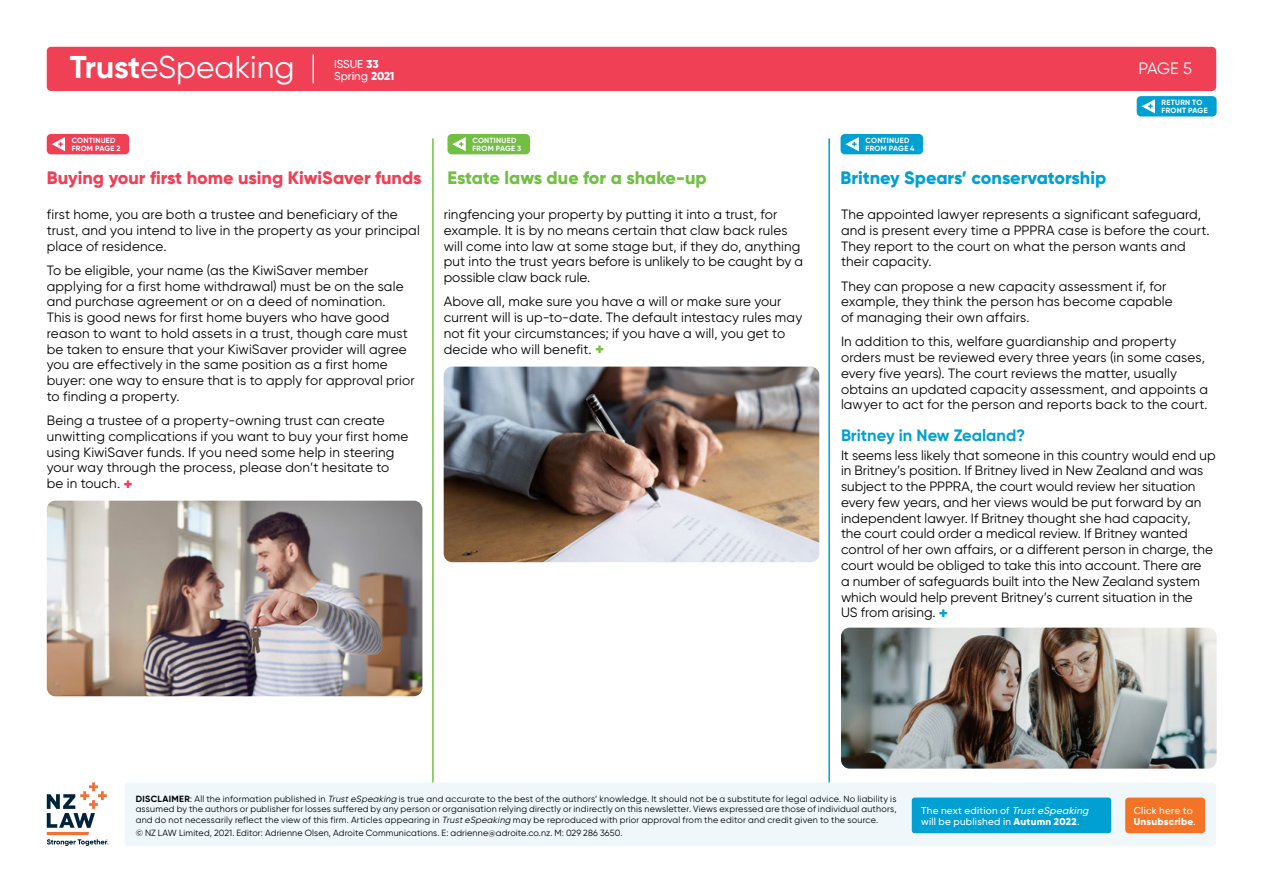
<style>
.page{position:relative;width:1263px;height:893px;background:#fff}
.page>*{position:absolute;margin:0;border:0;box-sizing:border-box;transform-origin:0 0}
.t1{font:31.5px "Gilroy";color:#fff}
.t2{font:800 18px "Gilroy";color:#ef4056}
.t3{font:800 18px "Gilroy";color:#00a0d2}
.t4{font:800 18px "Gilroy";color:#72bf44}
.t5{font:700 16.5px "Gilroy";color:#00a0d2}
.t6{font:16.5px "Gilroy";color:#fff}
.t7{font:13.5px/15.8px "Gilroy";letter-spacing:.01em;color:#000}
.t8{font:500 11.4px/12.5px "Gilroy";color:#fff}
.t9{font:500 10.05px/10.9px "Gilroy";letter-spacing:.025em;color:#fff}
.t10{font:9px/10.5px "Gilroy";letter-spacing:.015em;color:#000;text-align:justify}
.t11{font:700 7.5px/7.5px "Gilroy";letter-spacing:.035em;color:#fff}
.s1{font-weight:700}
.s2{font-weight:800}
.s3{font-weight:800;font-size:16.5px;color:#ef4056}
.s4{font-weight:800;font-size:16.5px;color:#72bf44}
.s5{font-weight:800;font-size:16.5px;color:#00a0d2}
.s6{font-style:italic}
</style>
<div class="page">
<div style="left:47px;top:47px;width:1169px;height:44px;background:#ef4056;border-radius:4px"></div>
<hr style="left:432px;top:138px;width:2px;height:674px;background:#72bf44">
<hr style="left:828px;top:138px;width:2px;height:674px;background:#00a0d2">
<div style="left:125px;top:782px;width:1091px;height:64px;background:#eff7fb;border-radius:4px"></div>
<div style="left:912px;top:797px;width:199px;height:36px;background:#00a0d2;border-radius:3px"></div>
<svg style="left:47px;top:782px;width:61px;height:64px"></svg>
<svg style="left:313px;top:55px;width:1px;height:28px"></svg>
<div style="left:1137px;top:96px;width:79px;height:21px;background:#00a0d2;border-radius:4px"></div>
<svg style="left:1141px;top:99px;width:14px;height:14px"></svg>
<div style="left:47px;top:134px;width:82px;height:20px;background:#ef4056;border-radius:4px"></div>
<svg style="left:52px;top:137px;width:13px;height:14px"></svg>
<div style="left:447px;top:134px;width:83px;height:20px;background:#72bf44;border-radius:4px"></div>
<svg style="left:452px;top:137px;width:14px;height:14px"></svg>
<div style="left:840px;top:134px;width:83px;height:20px;background:#00a0d2;border-radius:4px"></div>
<svg style="left:845px;top:137px;width:14px;height:14px"></svg>
<img style="left:841px;top:628px;width:375px;height:141px">
<img style="left:444px;top:367px;width:375px;height:195px">
<img style="left:47px;top:501px;width:375px;height:195px">
<div style="left:1125px;top:798px;width:80px;height:35px;background:#f47427;border-radius:3px"></div>
<h1 class="t1" style="left:70px;top:48px;width:226px"><span class="s1">Trust</span>eSpeaking</h1>
<p class="t6" style="left:1138px;top:58px;width:55px">PAGE 5</p>
<p class="t8" style="left:334px;top:57px;width:62px">ISSUE <span class="s2">33<br></span>Spring <span class="s2">2021</span></p>
<p class="t11" style="left:72px;top:137px;width:50px">CONTINUED<br>FROM PAGE 2</p>
<p class="t11" style="left:472px;top:137px;width:50px">CONTINUED<br>FROM PAGE 3</p>
<p class="t11" style="left:865px;top:137px;width:51px">CONTINUED<br>FROM PAGE 4</p>
<h2 class="t2" style="left:47px;top:167px;width:376px">Buying your first home using KiwiSaver funds</h2>
<h2 class="t4" style="left:447px;top:167px;width:261px">Estate laws due for a shake-up</h2>
<h2 class="t3" style="left:840px;top:167px;width:267px">Britney Spears’ conservatorship</h2>
<p class="t11" style="left:1161px;top:99px;width:48px">RETURN TO<br>FRONT PAGE</p>
<p class="t7" style="left:47px;top:206px;width:375px">first home, you are both a trustee and beneficiary of the trust, and you intend to live in the property as your principal place of residence.</p>
<p class="t7" style="left:47px;top:262px;width:370px">To be eligible, your name (as the KiwiSaver member applying for a first home withdrawal) must be on the sale and purchase agreement or on a deed of nomination.<br>This is good news for first home buyers who have good reason to want to hold assets in a trust, though care must be taken to ensure that your KiwiSaver provider will agree you are effectively in the same position as a first home buyer: one way to ensure that is to apply for approval prior to finding a property.</p>
<p class="t7" style="left:47px;top:412px;width:363px">Being a trustee of a property-owning trust can create unwitting complications if you want to buy your first home using KiwiSaver funds. If you need some help in steering your way through the process, please don’t hesitate to be in touch. <span class="s3">+</span></p>
<p class="t7" style="left:444px;top:206px;width:361px">ringfencing your property by putting it into a trust, for example. It is by no means certain that claw back rules will come into law at some stage but, if they do, anything put into the trust years before is unlikely to be caught by a possible claw back rule.</p>
<p class="t7" style="left:444px;top:294px;width:360px">Above all, make sure you have a will or make sure your current will is up-to-date. The default intestacy rules may not fit your circumstances; if you have a will, you get to decide who will benefit. <span class="s4">+</span></p>
<p class="t7" style="left:841px;top:206px;width:370px">The appointed lawyer represents a significant safeguard, and is present every time a PPPRA case is before the court.<br>They report to the court on what the person wants and their capacity.</p>
<p class="t7" style="left:841px;top:278px;width:333px">They can propose a new capacity assessment if, for example, they think the person has become capable of managing their own affairs.</p>
<p class="t7" style="left:841px;top:334px;width:368px">In addition to this, welfare guardianship and property orders must be reviewed every three years (in some cases, every five years). The court reviews the matter, usually obtains an updated capacity assessment, and appoints a lawyer to act for the person and reports back to the court.</p>
<p class="t5" style="left:841px;top:425px;width:186px">Britney in New Zealand?</p>
<p class="t7" style="left:841px;top:447px;width:376px">It seems less likely that someone in this country would end up in Britney’s position. If Britney lived in New Zealand and was subject to the PPPRA, the court would review her situation every few years, and her views would be put forward by an independent lawyer. If Britney thought she had capacity,<br>the court could order a medical review. If Britney wanted control of her own affairs, or a different person in charge, the court would be obliged to take this into account. There are<br>a number of safeguards built into the New Zealand system which would help prevent Britney’s current situation in the<br>US from arising. <span class="s5">+</span></p>
<p class="t10" style="left:136px;top:793px;width:762px"><span class="s1">DISCLAIMER</span>: All the information published in <span class="s6">TrusteSpeaking</span> is true and accurate to the best of the authors’ knowledge. It should not be a substitute for legal advice. No liability is assumed by the authors or publisher for losses suffered by any person or organisation relying directly or indirectly on this newsletter. Views expressed are those of individual authors, and do not necessarily reflect the view of this firm. Articles appearing in <span class="s6">TrusteSpeaking</span> may be reproduced with prior approval from the editor and credit given to the source.</p>
<p class="t10" style="left:136px;top:828px;width:488px">© NZ LAW Limited, 2021. Editor: Adrienne Olsen, Adroite Communications. E: adrienne@adroite.co.nz. M: 029 286 3650.</p>
<p class="t9" style="left:921px;top:804px;width:171px">The next edition of <span class="s6">TrusteSpeaking </span>will be published in <span class="s2">Autumn 2022</span>.</p>
<p class="t9" style="left:1134px;top:804px;width:64px">Click here to<br><span class="s2">Unsubscribe</span>.</p>
</div>
